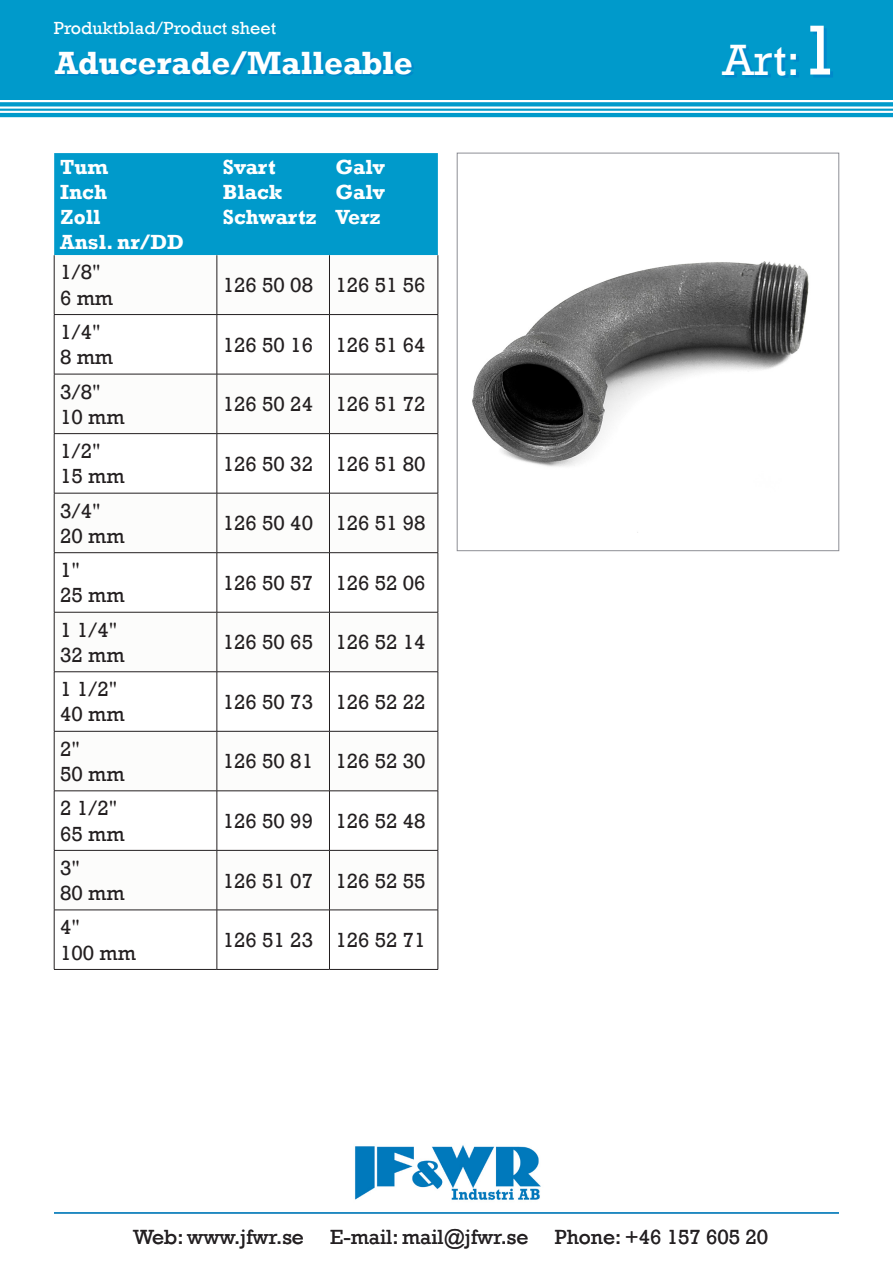
<style>
.page{position:relative;width:893px;height:1263px;background:#fff}
.page>*{position:absolute;margin:0;border:0;box-sizing:border-box;transform-origin:0 0}
.t1{font:45px "Rockwell";color:#fff}
.t2{font:700 33px "Rockwell";color:#fff}
.t3{font:21px/25.2px "Rockwell";color:#231f20}
.t4{font:700 21px/25.2px "Rockwell";color:#fff}
.t5{font:18px "Rockwell";color:#fff}
.s1{font-size:72px}
</style>
<div class="page">
<div style="left:0;top:0;width:893px;height:99px;background:#009acb"></div>
<svg style="left:0;top:102px;width:893px;height:4px;background:#0c9ecd"></svg>
<hr style="left:0;top:109px;width:893px;height:2px;background:#009acb">
<hr style="left:0;top:113px;width:893px;height:4px;background:#009acb">
<div style="left:57px;top:54px;width:357px;height:23px;background:#0093ca"></div>
<div style="left:725px;top:28px;width:108px;height:50px;background:#0084ca;opacity:.75"></div>
<img style="left:472px;top:261px;width:337px;height:272px">
<div style="left:457px;top:153px;width:382px;height:398px;border:1px solid #8d8e95"></div>
<div style="left:54px;top:153px;width:384px;height:102px;background:#009acb"></div>
<svg style="left:55px;top:315px;width:383px;height:654px"></svg>
<hr style="left:54px;top:255px;width:1px;height:59px;background:#231f20">
<hr style="left:217px;top:255px;width:1px;height:59px;background:#231f20">
<hr style="left:329px;top:255px;width:1px;height:59px;background:#231f20">
<hr style="left:438px;top:255px;width:1px;height:59px;background:#231f20">
<hr style="left:54px;top:314px;width:163px;height:1px;background:#231f20">
<hr style="left:54px;top:315px;width:1px;height:59px;background:#231f20">
<hr style="left:217px;top:314px;width:112px;height:1px;background:#231f20">
<hr style="left:217px;top:315px;width:1px;height:59px;background:#231f20">
<hr style="left:329px;top:314px;width:109px;height:1px;background:#231f20">
<hr style="left:329px;top:315px;width:1px;height:59px;background:#231f20">
<hr style="left:438px;top:315px;width:1px;height:59px;background:#231f20">
<hr style="left:54px;top:374px;width:163px;height:1px;background:#231f20">
<hr style="left:54px;top:374px;width:1px;height:59px;background:#231f20">
<hr style="left:217px;top:374px;width:112px;height:1px;background:#231f20">
<hr style="left:217px;top:374px;width:1px;height:59px;background:#231f20">
<hr style="left:329px;top:374px;width:109px;height:1px;background:#231f20">
<hr style="left:329px;top:374px;width:1px;height:59px;background:#231f20">
<hr style="left:438px;top:374px;width:1px;height:59px;background:#231f20">
<hr style="left:54px;top:433px;width:163px;height:1px;background:#231f20">
<hr style="left:54px;top:434px;width:1px;height:59px;background:#231f20">
<hr style="left:217px;top:433px;width:112px;height:1px;background:#231f20">
<hr style="left:217px;top:434px;width:1px;height:59px;background:#231f20">
<hr style="left:329px;top:433px;width:109px;height:1px;background:#231f20">
<hr style="left:329px;top:434px;width:1px;height:59px;background:#231f20">
<hr style="left:438px;top:434px;width:1px;height:59px;background:#231f20">
<hr style="left:54px;top:493px;width:163px;height:1px;background:#231f20">
<hr style="left:54px;top:493px;width:1px;height:59px;background:#231f20">
<hr style="left:217px;top:493px;width:112px;height:1px;background:#231f20">
<hr style="left:217px;top:493px;width:1px;height:59px;background:#231f20">
<hr style="left:329px;top:493px;width:109px;height:1px;background:#231f20">
<hr style="left:329px;top:493px;width:1px;height:59px;background:#231f20">
<hr style="left:438px;top:493px;width:1px;height:59px;background:#231f20">
<hr style="left:54px;top:552px;width:163px;height:1px;background:#231f20">
<hr style="left:54px;top:553px;width:1px;height:59px;background:#231f20">
<hr style="left:217px;top:552px;width:112px;height:1px;background:#231f20">
<hr style="left:217px;top:553px;width:1px;height:59px;background:#231f20">
<hr style="left:329px;top:552px;width:109px;height:1px;background:#231f20">
<hr style="left:329px;top:553px;width:1px;height:59px;background:#231f20">
<hr style="left:438px;top:553px;width:1px;height:59px;background:#231f20">
<hr style="left:54px;top:612px;width:163px;height:1px;background:#231f20">
<hr style="left:54px;top:612px;width:1px;height:59px;background:#231f20">
<hr style="left:217px;top:612px;width:112px;height:1px;background:#231f20">
<hr style="left:217px;top:612px;width:1px;height:59px;background:#231f20">
<hr style="left:329px;top:612px;width:109px;height:1px;background:#231f20">
<hr style="left:329px;top:612px;width:1px;height:59px;background:#231f20">
<hr style="left:438px;top:612px;width:1px;height:59px;background:#231f20">
<hr style="left:54px;top:671px;width:163px;height:1px;background:#231f20">
<hr style="left:54px;top:672px;width:1px;height:59px;background:#231f20">
<hr style="left:217px;top:671px;width:112px;height:1px;background:#231f20">
<hr style="left:217px;top:672px;width:1px;height:59px;background:#231f20">
<hr style="left:329px;top:671px;width:109px;height:1px;background:#231f20">
<hr style="left:329px;top:672px;width:1px;height:59px;background:#231f20">
<hr style="left:438px;top:672px;width:1px;height:59px;background:#231f20">
<hr style="left:54px;top:731px;width:163px;height:1px;background:#231f20">
<hr style="left:54px;top:731px;width:1px;height:60px;background:#231f20">
<hr style="left:217px;top:731px;width:112px;height:1px;background:#231f20">
<hr style="left:217px;top:731px;width:1px;height:60px;background:#231f20">
<hr style="left:329px;top:731px;width:109px;height:1px;background:#231f20">
<hr style="left:329px;top:731px;width:1px;height:60px;background:#231f20">
<hr style="left:438px;top:731px;width:1px;height:60px;background:#231f20">
<hr style="left:54px;top:790px;width:163px;height:1px;background:#231f20">
<hr style="left:54px;top:791px;width:1px;height:59px;background:#231f20">
<hr style="left:217px;top:790px;width:112px;height:1px;background:#231f20">
<hr style="left:217px;top:791px;width:1px;height:59px;background:#231f20">
<hr style="left:329px;top:790px;width:109px;height:1px;background:#231f20">
<hr style="left:329px;top:791px;width:1px;height:59px;background:#231f20">
<hr style="left:438px;top:791px;width:1px;height:59px;background:#231f20">
<hr style="left:54px;top:850px;width:163px;height:1px;background:#231f20">
<hr style="left:54px;top:850px;width:1px;height:60px;background:#231f20">
<hr style="left:217px;top:850px;width:112px;height:1px;background:#231f20">
<hr style="left:217px;top:850px;width:1px;height:60px;background:#231f20">
<hr style="left:329px;top:850px;width:109px;height:1px;background:#231f20">
<hr style="left:329px;top:850px;width:1px;height:60px;background:#231f20">
<hr style="left:438px;top:850px;width:1px;height:60px;background:#231f20">
<hr style="left:54px;top:910px;width:163px;height:1px;background:#231f20">
<hr style="left:54px;top:910px;width:1px;height:59px;background:#231f20">
<hr style="left:217px;top:910px;width:112px;height:1px;background:#231f20">
<hr style="left:217px;top:910px;width:1px;height:59px;background:#231f20">
<hr style="left:329px;top:910px;width:109px;height:1px;background:#231f20">
<hr style="left:329px;top:910px;width:1px;height:59px;background:#231f20">
<hr style="left:438px;top:910px;width:1px;height:59px;background:#231f20">
<hr style="left:54px;top:969px;width:163px;height:1px;background:#231f20">
<hr style="left:217px;top:969px;width:112px;height:1px;background:#231f20">
<hr style="left:329px;top:969px;width:109px;height:1px;background:#231f20">
<img style="left:355px;top:1145px;width:186px;height:55px">
<hr style="left:54px;top:1212px;width:785px;height:2px;background:#0084ca">
<p class="t5" style="left:54px;top:18px;width:224px">Produktblad/Product sheet</p>
<h2 class="t2" style="left:55px;top:43px;width:359px">Aducerade/Malleable</h2>
<p class="t4" style="left:60px;top:154px;width:125px">Tum<br>Inch<br>Zoll<br>Ansl. nr/DD</p>
<p class="t4" style="left:223px;top:154px;width:95px">Svart<br>Black<br>Schwartz</p>
<p class="t4" style="left:335px;top:154px;width:51px;text-align:justify">Galv Galv Verz</p>
<p class="t3" style="left:60px;top:260px;width:54px">1/8"<br>6 mm</p>
<p class="t3" style="left:223px;top:273px;width:204px">126 50 08 126 51 56</p>
<p class="t3" style="left:60px;top:320px;width:54px">1/4"<br>8 mm</p>
<p class="t3" style="left:60px;top:379px;width:66px">3/8"<br>10 mm</p>
<p class="t3" style="left:60px;top:439px;width:66px">1/2"<br>15 mm</p>
<p class="t3" style="left:60px;top:498px;width:66px">3/4"<br>20 mm</p>
<p class="t3" style="left:60px;top:558px;width:66px">1"<br>25 mm</p>
<p class="t3" style="left:60px;top:617px;width:66px">1 1/4"<br>32 mm</p>
<p class="t3" style="left:60px;top:677px;width:66px">1 1/2"<br>40 mm</p>
<p class="t3" style="left:60px;top:736px;width:66px">2"<br>50 mm</p>
<p class="t3" style="left:60px;top:796px;width:66px">2 1/2"<br>65 mm</p>
<p class="t3" style="left:60px;top:855px;width:66px">3"<br>80 mm</p>
<p class="t3" style="left:60px;top:915px;width:77px">4"<br>100 mm</p>
<p class="t3" style="left:223px;top:332px;width:204px">126 50 16 126 51 64</p>
<p class="t3" style="left:223px;top:392px;width:204px">126 50 24 126 51 72</p>
<p class="t3" style="left:223px;top:451px;width:204px">126 50 32 126 51 80</p>
<p class="t3" style="left:223px;top:511px;width:204px">126 50 40 126 51 98</p>
<p class="t3" style="left:223px;top:570px;width:204px">126 50 57 126 52 06</p>
<p class="t3" style="left:223px;top:630px;width:204px">126 50 65 126 52 14</p>
<p class="t3" style="left:223px;top:689px;width:204px">126 50 73 126 52 22</p>
<p class="t3" style="left:223px;top:749px;width:204px">126 50 81 126 52 30</p>
<p class="t3" style="left:223px;top:809px;width:204px">126 50 99 126 52 48</p>
<p class="t3" style="left:223px;top:868px;width:204px">126 51 07 126 52 55</p>
<p class="t3" style="left:223px;top:928px;width:204px">126 51 23 126 52 71</p>
<h1 class="t1" style="left:722px;top:33px;width:118px">Art:<span class="s1">1</span></h1>
<p class="t3" style="left:133px;top:1224px;width:172px">Web: www.jfwr.se</p>
<p class="t3" style="left:330px;top:1224px;width:200px">E-mail: mail@jfwr.se</p>
<p class="t3" style="left:555px;top:1224px;width:215px">Phone: +46 157 605 20</p>
</div>
